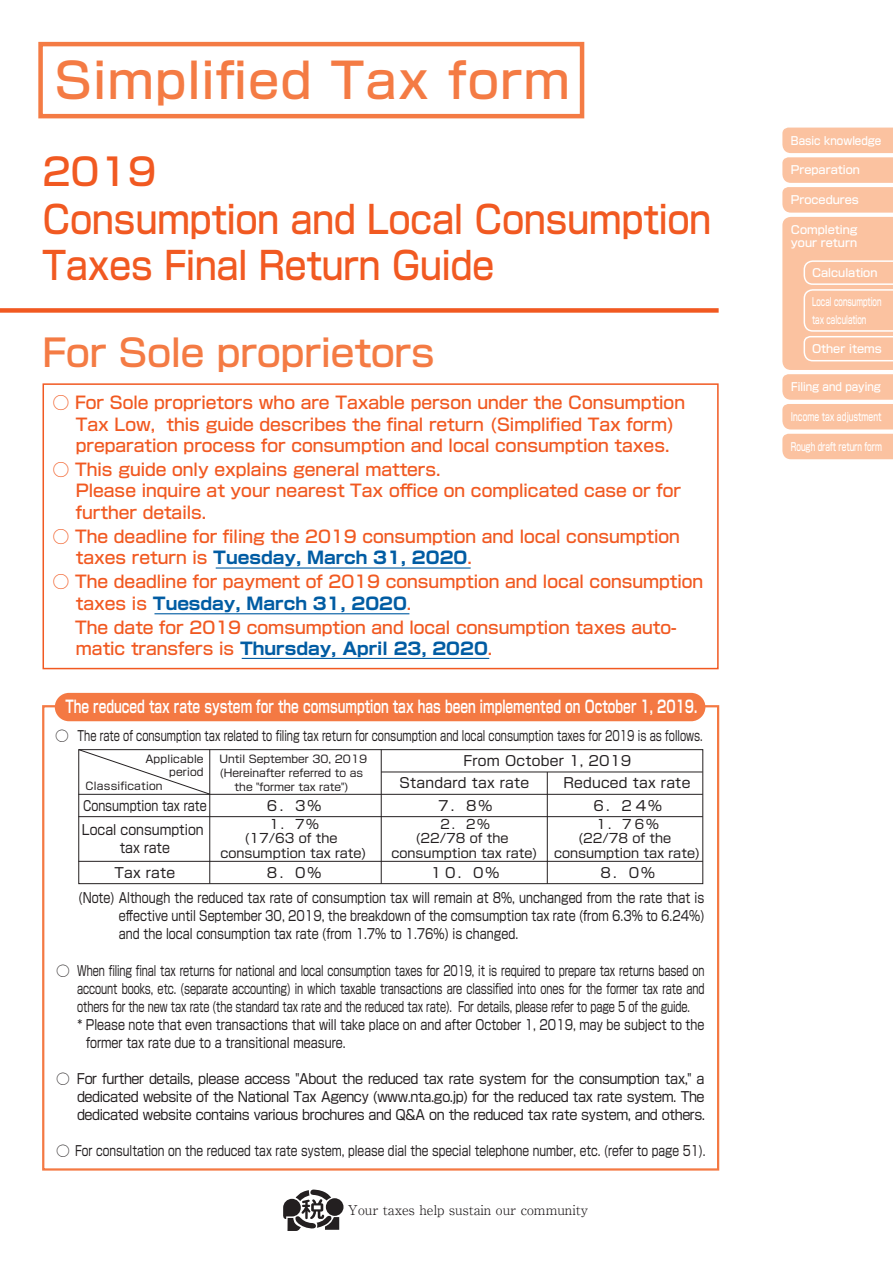
<style>
.page{position:relative;width:893px;height:1263px;background:#fff}
.page>*{position:absolute;margin:0;border:0;box-sizing:border-box;transform-origin:0 0}
.t1{font:500 48.75px "Shin Go Pro";letter-spacing:.035em;color:#f47b44}
.t2{font:500 38.25px/45.9px "Shin Go Pro";color:#f15921;scale:.9 1}
.t3{font:500 37.5px "Shin Go Pro";color:#f47b44}
.t4{font:500 37.5px "Shin Go Pro";color:#f15921}
.t5{font:500 16.95px/21.3px "Shin Go Pro";color:#f15921}
.t6{font:700 16.95px "Shin Go Pro De";color:#fff;scale:.72 1}
.t7{font:13.8px/18.1px "Shin Go Pro";color:#231f20;text-align:justify}
.t8{font:13.8px/18.1px "Shin Go Pro";color:#231f20;text-align:justify;scale:.8 1}
.t9{font:13.8px "Shin Go Pro";color:#231f20;scale:.7 1}
.t10{font:13.8px/22.4px "Shin Go Pro";letter-spacing:.02em;color:#231f20;text-align:center}
.t11{font:13.8px/24.6px "Shin Go Pro";color:#231f20;text-align:center;scale:.9 1}
.t12{font:300 13.5px "Ryumin Pro";color:#231f20}
.t13{font:12.75px/14.9px "Shin Go Pro";color:#231f20;text-align:center}
.t14{font:500 11.25px/13.5px "Shin Go Pro";color:#fff}
.t15{font:500 11.25px/18px "Shin Go Pro";color:#fff;scale:.63 1}
.t16{font:500 11.25px "Shin Go Pro";color:#fff;scale:.91 1}
.t17{font:500 11.25px "Shin Go Pro";color:#fff;scale:.65 1}
.t18{font:500 11.25px "Shin Go Pro";color:#fff;scale:.67 1}
.t19{font:10.65px "Shin Go Pro";color:#231f20}
.t20{font:10.65px/12.8px "Shin Go Pro";letter-spacing:.02em;color:#231f20;text-align:right}
.s1{font-weight:700;color:#015ca3}
</style>
<div class="page">
<div style="left:43px;top:383px;width:676px;height:286px;border:2px solid #f15921"></div>
<div style="left:0;top:308px;width:719px;height:5px;background:#f15921"></div>
<div style="left:38px;top:42px;width:546px;height:76px;border:4px solid #f47b44"></div>
<hr style="left:216px;top:567px;width:255px;height:2px;background:#015ca3">
<hr style="left:154px;top:613px;width:255px;height:1px;background:#015ca3">
<hr style="left:242px;top:658px;width:247px;height:1px;background:#015ca3">
<div style="left:326px;top:1198px;width:17px;height:18px;background:#231f20;border-radius:50%"></div>
<svg style="left:283px;top:1189px;width:56px;height:42px"></svg>
<div style="left:55px;top:693px;width:650px;height:28px;background:#f47943;border-radius:14px"></div>
<div style="left:42px;top:705px;width:677px;height:465px;border:2px solid #f47943"></div>
<div style="left:79px;top:749px;width:624px;height:135px;border:1px solid #231f20"></div>
<hr style="left:381px;top:772px;width:321px;height:1px;background:#231f20">
<hr style="left:78px;top:794px;width:625px;height:1px;background:#231f20">
<hr style="left:78px;top:816px;width:625px;height:1px;background:#231f20">
<hr style="left:78px;top:861px;width:625px;height:1px;background:#231f20">
<hr style="left:381px;top:750px;width:1px;height:134px;background:#231f20">
<hr style="left:547px;top:772px;width:1px;height:112px;background:#231f20">
<hr style="left:209px;top:750px;width:1px;height:134px;background:#231f20">
<svg style="left:78px;top:749px;width:132px;height:46px"></svg>
<svg style="left:782px;top:128px;width:111px;height:331px;background:#fbc9ab"></svg>
<h1 class="t1" style="left:55px;top:40px;width:516px">Simplified Tax form</h1>
<h3 class="t4" style="left:43px;top:141px;width:115px">2019</h3>
<h2 class="t2" style="left:43px;top:192px;width:744px">Consumption and Local Consumption<br>Taxes Final Return Guide</h2>
<h3 class="t3" style="left:43px;top:322px;width:394px">For Sole proprietors</h3>
<p class="t5" style="left:76px;top:390px;width:611px;text-indent:-23px">○ For Sole proprietors who are Taxable person under the Consumption<br>Tax Low, this guide describes the final return (Simplified Tax form) preparation process for consumption and local consumption taxes.</p>
<p class="t5" style="left:76px;top:457px;width:607px;text-indent:-23px">○ This guide only explains general matters.<br>Please inquire at your nearest Tax office on complicated case or for further details.</p>
<p class="t5" style="left:76px;top:524px;width:606px;text-indent:-23px">○ The deadline for filing the 2019 consumption and local consumption taxes return is <span class="s1">Tuesday, March 31, 2020</span>.</p>
<p class="t5" style="left:76px;top:569px;width:629px;text-indent:-23px">○ The deadline for payment of 2019 consumption and local consumption taxes is <span class="s1">Tuesday, March 31, 2020</span>.</p>
<p class="t5" style="left:76px;top:615px;width:602px;text-indent:-23px">　 The date for 2019 comsumption and local consumption taxes auto&shy;matic transfers is <span class="s1">Thursday, April 23, 2020</span>.</p>
<p class="t6" style="left:65px;top:692px;width:879px">The reduced tax rate system for the comsumption tax has been implemented on October 1, 2019.</p>
<p class="t19" style="left:220px;top:750px;width:149px">Until September 30, 2019</p>
<p class="t10" style="left:463px;top:748px;width:169px">From October 1, 2019</p>
<p class="t19" style="left:220px;top:764px;width:145px">(Hereinafter referred to as</p>
<p class="t20" style="left:86px;top:778px;width:79px">Classification</p>
<p class="t19" style="left:235px;top:778px;width:115px">the "former tax rate")</p>
<p class="t10" style="left:399px;top:770px;width:131px">Standard tax rate<br>７．８％</p>
<p class="t13" style="left:391px;top:815px;width:147px">２．２％<br>(22/78 of the consumption tax rate)</p>
<p class="t7" style="left:429px;top:862px;width:72px">１０．０％</p>
<p class="t7" style="left:55px;top:724px;width:649px">○ The rate of consumption tax related to filing tax return for consumption and local consumption taxes for 2019 is as follows.</p>
<p class="t20" style="left:145px;top:751px;width:60px">Applicable period</p>
<p class="t10" style="left:563px;top:770px;width:129px">Reduced tax rate<br>６．２４％</p>
<p class="t13" style="left:554px;top:815px;width:147px">１．７６％<br>(22/78 of the consumption tax rate)</p>
<p class="t7" style="left:599px;top:862px;width:58px">８．０％</p>
<p class="t8" style="left:82px;top:791px;width:158px;line-height:24.6px">Consumption tax rate<br>Local consumption</p>
<p class="t11" style="left:114px;top:834px;width:69px">tax rate<br>Tax rate</p>
<p class="t7" style="left:265px;top:795px;width:58px">６．３％</p>
<p class="t13" style="left:220px;top:815px;width:147px">１．７％<br>(17/63 of the consumption tax rate)</p>
<p class="t7" style="left:265px;top:862px;width:58px">８．０％</p>
<p class="t8" style="left:119px;top:887px;width:733px;text-indent:-40px">(Note) Although the reduced tax rate of consumption tax will remain at 8%, unchanged from the rate that is effective until September 30, 2019, the breakdown of the comsumption tax rate (from 6.3% to 6.24%) and the local consumption tax rate (from 1.7% to 1.76%) is changed.</p>
<p class="t7" style="left:56px;top:959px;width:650px">○ When filing final tax returns for national and local consumption taxes for 2019, it is required to prepare tax returns based on</p>
<p class="t9" style="left:77px;top:977px;width:898px">account books, etc. (separate accounting) in which taxable transactions are classified into ones for the former tax rate and</p>
<p class="t9" style="left:77px;top:995px;width:877px">others for the new tax rate (the standard tax rate and the reduced tax rate). For details, please refer to page 5 of the guide.</p>
<p class="t8" style="left:78px;top:1014px;width:785px">* Please note that even transactions that will take place on and after October 1, 2019, may be subject to the</p>
<p class="t8" style="left:86px;top:1032px;width:326px">former tax rate due to a transitional measure.</p>
<p class="t7" style="left:77px;top:1068px;width:630px;text-indent:-21px">○ For further details, please access "About the reduced tax rate system for the consumption tax," a dedicated website of the National Tax Agency (www.nta.go.jp) for the reduced tax rate system. The dedicated website contains various brochures and Q&amp;A on the reduced tax rate system, and others.</p>
<p class="t7" style="left:56px;top:1140px;width:651px">○ For consultation on the reduced tax rate system, please dial the special telephone number, etc. (refer to page 51).</p>
<p class="t12" style="left:348px;top:1199px;width:242px">Your taxes help sustain our community</p>
<p class="t16" style="left:791px;top:131px;width:101px">Basic knowledge</p>
<p class="t14" style="left:791px;top:162px;width:70px">Preparation</p>
<p class="t14" style="left:791px;top:192px;width:70px">Procedures</p>
<p class="t14" style="left:791px;top:222px;width:68px">Completing your return</p>
<p class="t14" style="left:812px;top:265px;width:67px">Calculation</p>
<p class="t15" style="left:812px;top:291px;width:112px">Local consumption tax calculation</p>
<p class="t14" style="left:812px;top:341px;width:71px">Other items</p>
<p class="t16" style="left:791px;top:378px;width:100px">Filing and paying</p>
<p class="t18" style="left:791px;top:407px;width:137px">Income tax adjustment</p>
<p class="t17" style="left:791px;top:437px;width:142px">Rough draft return form</p>
</div>
